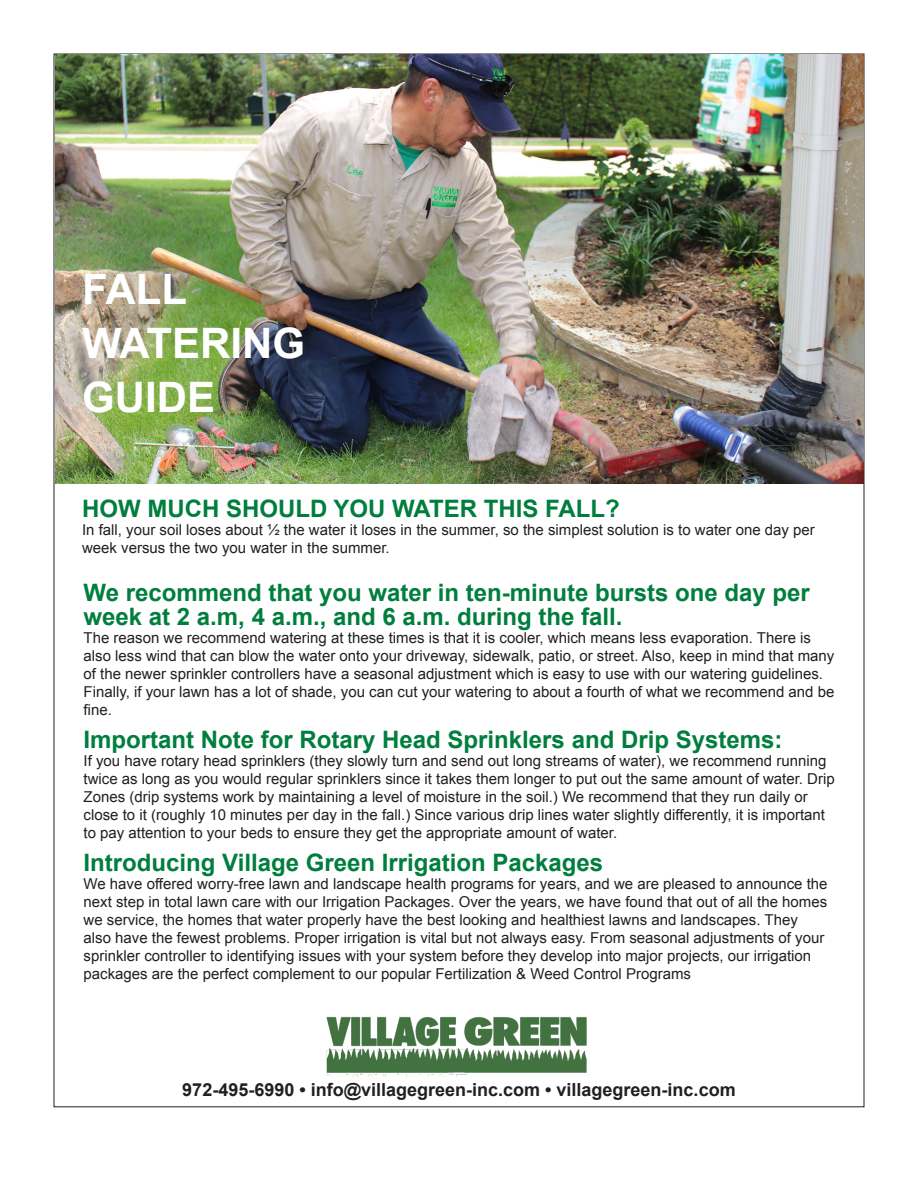
<style>
.page{position:relative;width:918px;height:1188px;background:#fff}
.page>*{position:absolute;margin:0;border:0;box-sizing:border-box;transform-origin:0 0}
.t1{font:700 42px/54px "Arial";color:#fff}
.Body{font:700 24px/24px "Arial";color:#007e3d}
.t2{font:700 18px "Arial";color:#231f20}
.Body-2{font:15px/18px "Arial";color:#231f20}
</style>
<div class="page">
<img style="left:56px;top:54px;width:808px;height:429px">
<img style="left:326px;top:1016px;width:261px;height:61px">
<p class="t1" style="left:82px;top:264px;width:106px">FALL</p>
<p class="t1" style="left:82px;top:318px;width:225px">WATERING<br>GUIDE</p>
<p class="Body" style="left:82px;top:497px;width:539px">HOW MUCH SHOULD YOU WATER THIS FALL?</p>
<p class="Body-2" style="left:82px;top:521px;width:734px">In fall, your soil loses about ½ the water it loses in the summer, so the simplest solution is to water one day per week versus the two you water in the summer.</p>
<p class="Body" style="left:84px;top:581px;width:728px">We recommend that you water in ten-minute bursts one day per week at 2 a.m, 4 a.m., and 6 a.m. during the fall.</p>
<p class="Body-2" style="left:84px;top:629px;width:752px">The reason we recommend watering at these times is that it is cooler, which means less evaporation. There is also less wind that can blow the water onto your driveway, sidewalk, patio, or street. Also, keep in mind that many of the newer sprinkler controllers have a seasonal adjustment which is easy to use with our watering guidelines.<br>Finally, if your lawn has a lot of shade, you can cut your watering to about a fourth of what we recommend and be fine.</p>
<p class="Body" style="left:84px;top:728px;width:700px">Important Note for Rotary Head Sprinklers and Drip Systems:</p>
<p class="Body-2" style="left:84px;top:752px;width:753px">If you have rotary head sprinklers (they slowly turn and send out long streams of water), we recommend running twice as long as you would regular sprinklers since it takes them longer to put out the same amount of water. Drip Zones (drip systems work by maintaining a level of moisture in the soil.) We recommend that they run daily or close to it (roughly 10 minutes per day in the fall.) Since various drip lines water slightly differently, it is important to pay attention to your beds to ensure they get the appropriate amount of water.</p>
<p class="Body" style="left:84px;top:851px;width:521px">Introducing Village Green Irrigation Packages</p>
<p class="Body-2" style="left:84px;top:875px;width:745px">We have offered worry-free lawn and landscape health programs for years, and we are pleased to announce the next step in total lawn care with our Irrigation Packages. Over the years, we have found that out of all the homes we service, the homes that water properly have the best looking and healthiest lawns and landscapes. They also have the fewest problems. Proper irrigation is vital but not always easy. From seasonal adjustments of your sprinkler controller to identifying issues with your system before they develop into major projects, our irrigation packages are the perfect complement to our popular Fertilization &amp; Weed Control Programs</p>
<p class="t2" style="left:182px;top:1078px;width:555px">972-495-6990 • info@villagegreen-inc.com • villagegreen-inc.com</p>
</div>
